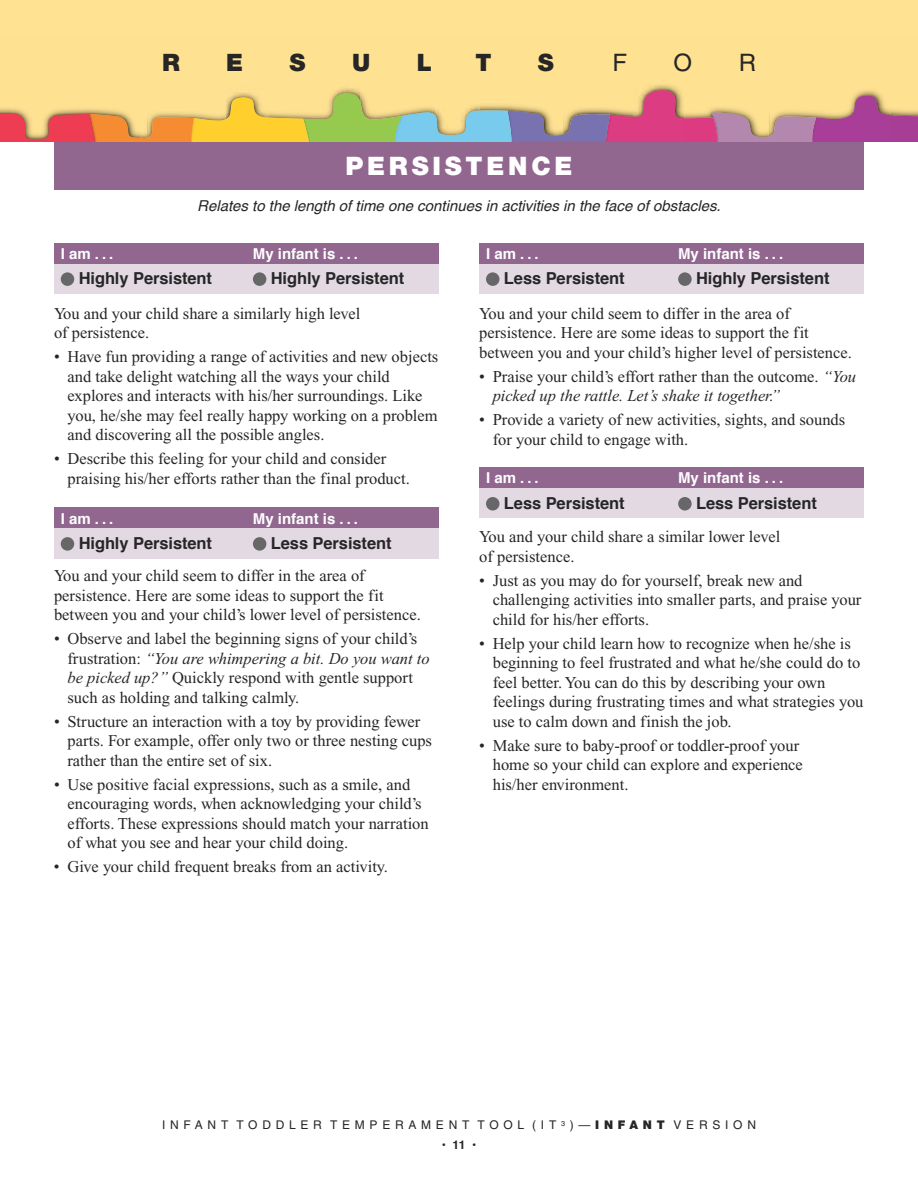
<style>
.page{position:relative;width:918px;height:1188px;background:#fff}
.page>*{position:absolute;margin:0;border:0;box-sizing:border-box;transform-origin:0 0}
.t1{font:900 25.5px "Helvetica Neue";letter-spacing:.15em;color:#fff}
.t2{font:900 24px "Helvetica Neue";color:#272627}
.t3{font:24px "Helvetica";color:#272627}
.t4{font:16.5px/19.5px "Times New Roman";color:#272627}
.t5{font:700 16.5px "Helvetica";letter-spacing:-.005em;color:#272627}
.t6{font:700 15px "Helvetica";color:#fff}
.t7{font:italic 15px "Helvetica";color:#272627}
.t8{font:12px "Helvetica";letter-spacing:.395em;color:#272627}
.t9{font:700 12px "Helvetica";color:#272627}
.s1{font-style:italic}
.s2{font-family:"Helvetica Neue";font-weight:900}
</style>
<div class="page">
<div style="left:54px;top:54px;width:810px;height:135px;background:#91668f"></div>
<div style="left:0;top:0;width:918px;height:142px;background:#ffe292"></div>
<svg style="left:0;top:89px;width:918px;height:53px"></svg>
<div style="left:54px;top:243px;width:385px;height:51px;background:#e3d9e3"></div>
<div style="left:54px;top:243px;width:385px;height:20px;background:#91668f"></div>
<div style="left:61px;top:272px;width:13px;height:14px;background:#686768;border-radius:50%"></div>
<div style="left:253px;top:272px;width:13px;height:14px;background:#686768;border-radius:50%"></div>
<div style="left:54px;top:508px;width:385px;height:50px;background:#e3d9e3"></div>
<div style="left:54px;top:508px;width:385px;height:20px;background:#91668f"></div>
<div style="left:61px;top:537px;width:13px;height:14px;background:#686768;border-radius:50%"></div>
<div style="left:253px;top:537px;width:13px;height:14px;background:#686768;border-radius:50%"></div>
<div style="left:479px;top:468px;width:385px;height:50px;background:#e3d9e3"></div>
<div style="left:479px;top:468px;width:385px;height:20px;background:#91668f"></div>
<div style="left:486px;top:497px;width:14px;height:14px;background:#686768;border-radius:50%"></div>
<div style="left:678px;top:497px;width:14px;height:14px;background:#686768;border-radius:50%"></div>
<div style="left:479px;top:243px;width:385px;height:51px;background:#e3d9e3"></div>
<div style="left:479px;top:243px;width:385px;height:20px;background:#91668f"></div>
<div style="left:486px;top:272px;width:14px;height:14px;background:#686768;border-radius:50%"></div>
<div style="left:678px;top:272px;width:14px;height:14px;background:#686768;border-radius:50%"></div>
<h2 class="t2" style="left:162px;top:54px;width:19px">R</h2>
<h2 class="t2" style="left:226px;top:54px;width:18px">E</h2>
<h2 class="t2" style="left:290px;top:54px;width:18px">S</h2>
<h2 class="t2" style="left:352px;top:54px;width:20px">U</h2>
<h2 class="t2" style="left:417px;top:54px;width:17px">L</h2>
<h2 class="t2" style="left:475px;top:54px;width:18px">T</h2>
<h2 class="t2" style="left:538px;top:54px;width:18px">S</h2>
<h2 class="t3" style="left:612px;top:54px;width:16px">F</h2>
<h2 class="t3" style="left:674px;top:54px;width:20px">O</h2>
<h2 class="t3" style="left:739px;top:54px;width:19px">R</h2>
<h1 class="t1" style="left:345px;top:157px;width:229px">PERSISTENCE</h1>
<p class="t7" style="left:197px;top:199px;width:525px">Relates to the length of time one continues in activities in the face of obstacles.</p>
<p class="t6" style="left:61px;top:247px;width:54px">iam...</p>
<p class="t6" style="left:253px;top:247px;width:107px">my infant is . . .</p>
<p class="t5" style="left:79px;top:272px;width:135px">highly persistent</p>
<p class="t5" style="left:271px;top:272px;width:135px">highly persistent</p>
<p class="t4" style="left:54px;top:305px;width:308px">You and your child share a similarly high level of persistence.</p>
<p class="t4" style="left:68px;top:348px;width:372px;text-indent:-14px">• Have fun providing a range of activities and new objects and take delight watching all the ways your child explores and interacts with his/her surroundings. Like you, he/she may feel really happy working on a problem and discovering all the possible angles.</p>
<p class="t4" style="left:68px;top:450px;width:344px;text-indent:-14px">• Describe this feeling for your child and consider praising his/her efforts rather than the final product.</p>
<p class="t6" style="left:61px;top:512px;width:54px">iam...</p>
<p class="t6" style="left:253px;top:512px;width:107px">my infant is . . .</p>
<p class="t5" style="left:79px;top:536px;width:135px">highly persistent</p>
<p class="t5" style="left:271px;top:536px;width:122px">less persistent</p>
<p class="t4" style="left:54px;top:567px;width:368px">You and your child seem to differ in the area of persistence. Here are some ideas to support the fit between you and your child’s lower level of persistence.</p>
<p class="t4" style="left:68px;top:630px;width:364px;text-indent:-14px">• Observe and label the beginning signs of your child’s frustration: <span class="s1">“You are whimpering a bit. Do you want to be picked up?”</span> Quickly respond with gentle support such as holding and talking calmly.</p>
<p class="t4" style="left:68px;top:713px;width:366px;text-indent:-13px">• Structure an interaction with a toy by providing fewer parts. For example, offer only two or three nesting cups rather than the entire set of six.</p>
<p class="t4" style="left:68px;top:776px;width:363px;text-indent:-13px">• Use positive facial expressions, such as a smile, and encouraging words, when acknowledging your child’s efforts. These expressions should match your narration of what you see and hear your child doing.</p>
<p class="t4" style="left:54px;top:858px;width:335px">• Give your child frequent breaks from an activity.</p>
<p class="t6" style="left:486px;top:247px;width:54px">iam...</p>
<p class="t6" style="left:678px;top:247px;width:107px">my infant is . . .</p>
<p class="t5" style="left:504px;top:272px;width:122px">less persistent</p>
<p class="t5" style="left:696px;top:272px;width:135px">highly persistent</p>
<p class="t4" style="left:479px;top:305px;width:374px">You and your child seem to differ in the area of persistence. Here are some ideas to support the fit between you and your child’s higher level of persistence.</p>
<p class="t4" style="left:493px;top:368px;width:365px;text-indent:-14px">• Praise your child’s effort rather than the outcome. <span class="s1">“You picked up the rattle. Let’s shake it together.”</span></p>
<p class="t4" style="left:493px;top:411px;width:354px;text-indent:-14px">• Provide a variety of new activities, sights, and sounds for your child to engage with.</p>
<p class="t6" style="left:486px;top:472px;width:54px">iam...</p>
<p class="t6" style="left:678px;top:472px;width:107px">my infant is . . .</p>
<p class="t5" style="left:504px;top:496px;width:122px">less persistent</p>
<p class="t5" style="left:696px;top:496px;width:122px">less persistent</p>
<p class="t4" style="left:479px;top:528px;width:303px">You and your child share a similar lower level of persistence.</p>
<p class="t4" style="left:493px;top:572px;width:370px;text-indent:-14px">• Just as you may do for yourself, break new and challenging activities into smaller parts, and praise your child for his/her efforts.</p>
<p class="t4" style="left:493px;top:635px;width:372px;text-indent:-14px">• Help your child learn how to recognize when he/she is beginning to feel frustrated and what he/she could do to feel better. You can do this by describing your own feelings during frustrating times and what strategies you use to calm down and finish the job.</p>
<p class="t4" style="left:493px;top:737px;width:312px;text-indent:-13px">• Make sure to baby-proof or toddler-proof your home so your child can explore and experience his/her environment.</p>
<p class="t8" style="left:162px;top:1121px;width:595px">INFANT TODDLER TEMPERAMENT TOOL (IT <sup>3</sup> )—<span class="s2">INFANT</span> VERSION</p>
<p class="t9" style="left:442px;top:1139px;width:36px">•11•</p>
</div>
